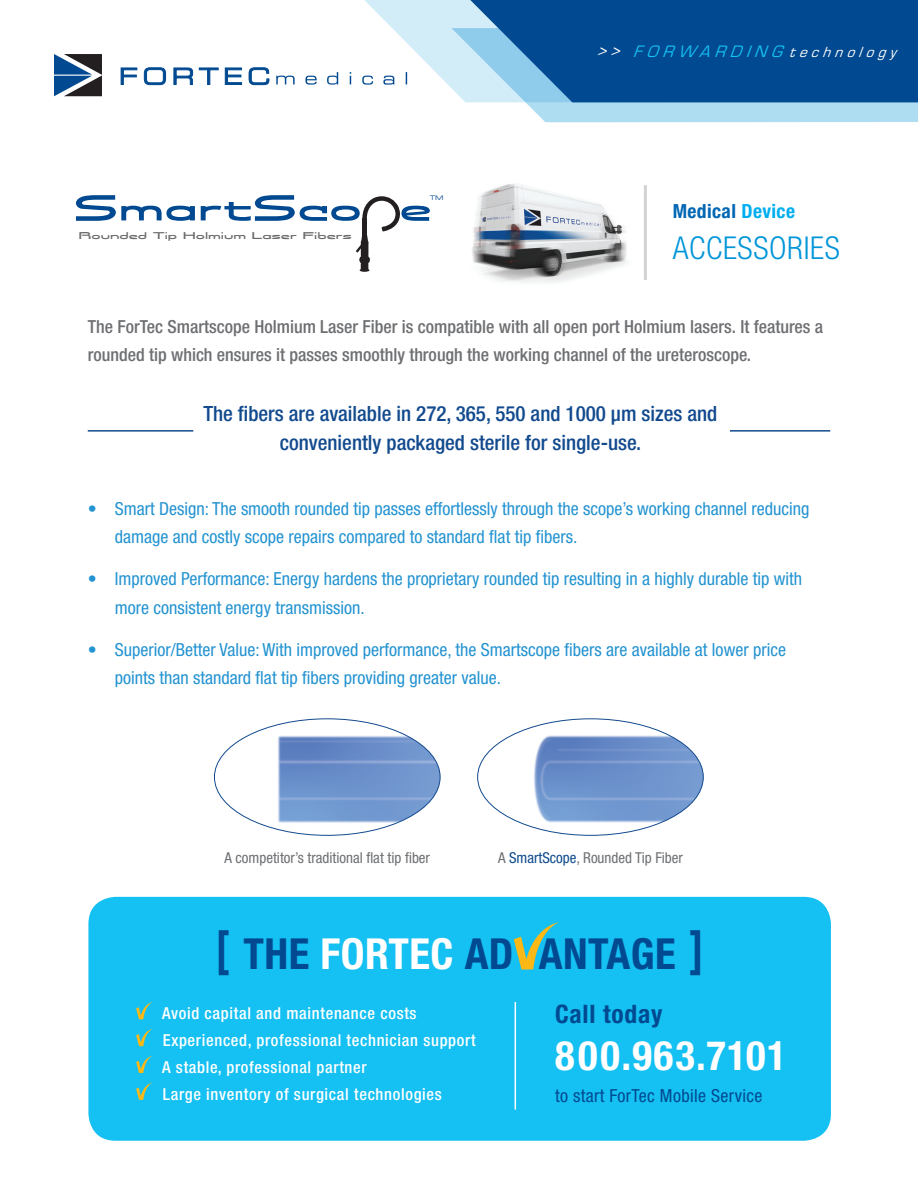
<style>
.page{position:relative;width:918px;height:1188px;background:#fff}
.page>*{position:absolute;margin:0;border:0;box-sizing:border-box;transform-origin:0 0}
.List_body{font:700 condensed 42.75px "Helvetica Neue LT Std";letter-spacing:.01em;color:#014990}
.List_body-2{font:700 condensed 40.65px "Helvetica Neue LT Std";letter-spacing:.05em;color:#fff}
.t1{font:300 condensed 31.5px "Helvetica Neue LT Std";letter-spacing:.02em;color:#0095d9}
.List_body-3{font:700 condensed 25.5px "Helvetica Neue LT Std";letter-spacing:.03em;color:#014990}
.t2{font:500 condensed 21px/28.5px "Helvetica Neue LT Std";color:#124a8e;text-align:center}
.t3{font:700 condensed 19.5px "Helvetica Neue LT Std";letter-spacing:.02em;color:#0166b3}
.t4{font:condensed 18px/28.5px "Helvetica Neue LT Std";color:#2393d1}
.t5{font:500 condensed 18px/28.5px "Helvetica Neue LT Std";color:#6d6f72}
.List_body-4{font:condensed 18px "Helvetica Neue LT Std";letter-spacing:.02em;color:#014990}
.t6{font:italic 17.25px "Eurostile";color:#15c0f2}
.List_body-5{font:500 condensed 16.5px "Helvetica Neue LT Std";letter-spacing:.04em;color:#fff}
.t7{font:condensed 15px "Helvetica Neue LT Std";color:#6d6f72}
.t8{font:9px "Cosmosregular";color:#6b6b6b}
.t9{font:6.3px "Eurostile LT Std Ex 2";color:#014990}
.s1{color:#fff}
.s2{font-size:15.15px;color:#fff}
.s3{color:#00aeef}
.s4{color:#0f4c8e}
.s5{font-size:50.1px}
</style>
<div class="page">
<svg style="left:364px;top:0;width:106px;height:88px;fill:#d2ecf8"></svg>
<svg style="left:451px;top:28px;width:467px;height:94px;fill:#aeddf2"></svg>
<svg style="left:470px;top:0;width:448px;height:102px;background:#14599b"></svg>
<svg style="left:54px;top:54px;width:48px;height:42px"></svg>
<svg style="left:120px;top:67px;width:150px;height:18px"></svg>
<svg style="left:276px;top:72px;width:131px;height:13px"></svg>
<svg style="left:76px;top:195px;width:119px;height:26px"></svg>
<svg style="left:201px;top:195px;width:229px;height:62px"></svg>
<div style="left:359px;top:255px;width:11px;height:10px;background:#231f20;border-radius:50%"></div>
<svg style="left:360px;top:263px;width:9px;height:9px"></svg>
<hr style="left:644px;top:185px;width:3px;height:95px;background:#d1d2d4">
<img style="left:472px;top:184px;width:155px;height:99px">
<hr style="left:88px;top:430px;width:105px;height:2px;background:#124a8e">
<hr style="left:730px;top:430px;width:100px;height:2px;background:#124a8e">
<img style="left:520px;top:722px;width:182px;height:113px">
<img style="left:265px;top:722px;width:174px;height:113px">
<div style="left:88px;top:897px;width:743px;height:244px;background:#15c0f2;border-radius:27px"></div>
<svg style="left:514px;top:922px;width:45px;height:48px"></svg>
<svg style="left:136px;top:1002px;width:17px;height:17px"></svg>
<svg style="left:136px;top:1029px;width:17px;height:17px"></svg>
<svg style="left:136px;top:1056px;width:16px;height:17px"></svg>
<svg style="left:136px;top:1082px;width:17px;height:18px"></svg>
<hr style="left:515px;top:1002px;width:1px;height:108px;background:#fff">
<p class="t8" style="left:78px;top:232px;width:275px">Rounded Tip Holmium Laser Fibers</p>
<p class="t9" style="left:430px;top:194px;width:15px">TM</p>
<p class="t6" style="left:597px;top:39px;width:307px"><span class="s1">&gt;&gt;</span> FORWARDING <span class="s2">technology</span></p>
<p class="t3" style="left:673px;top:200px;width:124px">Medical <span class="s3">Device</span></p>
<p class="t1" style="left:673px;top:230px;width:169px">ACCESSORIES</p>
<p class="t5" style="left:88px;top:312px;width:737px">The ForTec Smartscope Holmium Laser Fiber is compatible with all open port Holmium lasers. It features a rounded tip which ensures it passes smoothly through the working channel of the ureteroscope.</p>
<p class="t2" style="left:203px;top:400px;width:516px">The fibers are available in 272, 365, 550 and 1000 µm sizes and conveniently packaged sterile for single-use.</p>
<p class="t4" style="left:115px;top:494px;width:696px;text-indent:-27px">• Smart Design: The smooth rounded tip passes effortlessly through the scope’s working channel reducing damage and costly scope repairs compared to standard flat tip fibers.</p>
<p class="t4" style="left:115px;top:565px;width:689px;text-indent:-27px">• Improved Performance: Energy hardens the proprietary rounded tip resulting in a highly durable tip with more consistent energy transmission.</p>
<p class="t4" style="left:115px;top:635px;width:673px;text-indent:-27px">• Superior/Better Value: With improved performance, the Smartscope fibers are available at lower price points than standard flat tip fibers providing greater value.</p>
<p class="t7" style="left:225px;top:849px;width:207px">A competitor’s traditional flat tip fiber</p>
<p class="t7" style="left:498px;top:849px;width:186px">A <span class="s4">SmartScope</span>, Rounded Tip Fiber</p>
<p class="List_body" style="left:216px;top:928px;width:490px"><span class="s5">[</span> THE <span class="s1">FORTEC</span> AD ANTAGE <span class="s5">]</span></p>
<p class="List_body-5" style="left:162px;top:1004px;width:256px">Avoid capital and maintenance costs</p>
<p class="List_body-5" style="left:163px;top:1031px;width:314px">Experienced, professional technician support</p>
<p class="List_body-5" style="left:162px;top:1057px;width:206px">A stable, professional partner</p>
<p class="List_body-5" style="left:163px;top:1084px;width:281px">Large inventory of surgical technologies</p>
<p class="List_body-3" style="left:555px;top:999px;width:109px">Call today</p>
<p class="List_body-2" style="left:555px;top:1031px;width:233px">800.963.7101</p>
<p class="List_body-4" style="left:555px;top:1085px;width:209px">to start ForTec Mobile Service</p>
</div>
